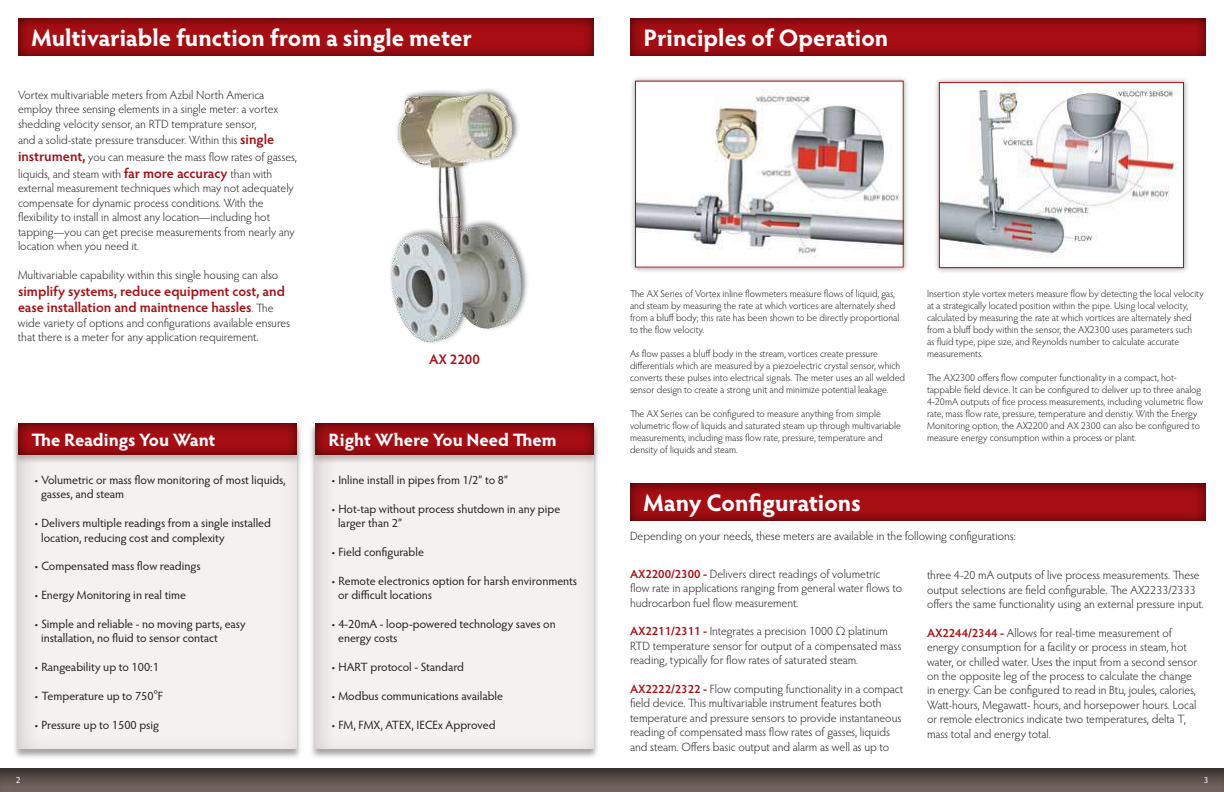
<style>
.page{position:relative;width:1224px;height:792px;background:#fff}
.page>*{position:absolute;margin:0;border:0;box-sizing:border-box;transform-origin:0 0}
.t1{font:700 24px "Hypatia Sans Pro";color:#fff}
.t2{font:700 18px "Hypatia Sans Pro";color:#fff}
.t3{font:600 14px/16.8px "Hypatia Sans Pro";color:#a70e13}
.t4{font:300 12px/14.4px "Hypatia Sans Pro";color:#231f20}
.t5{font:12px/14.4px "Hypatia Sans Pro";color:#231f20}
.t6{font:300 10px/12px "Hypatia Sans Pro";color:#231f20}
.t7{font:9px "Hypatia Sans Pro";color:#fff}
.s1{font-weight:600;font-size:14px;color:#a70e13}
.s2{font-weight:300;font-size:12px;color:#231f20}
.s3{font-weight:600;color:#a70e13}
</style>
<div class="page">
<div style="left:0;top:768px;width:1224px;height:24px;background:#231f20;opacity:.75"></div>
<div style="left:310px;top:422px;width:290px;height:337px;background:#231f20;opacity:.4"></div>
<div style="left:314px;top:421px;width:280px;height:328px;background:#f4f1f0"></div>
<div style="left:12px;top:423px;width:291px;height:336px;background:#231f20;opacity:.4"></div>
<div style="left:18px;top:422px;width:280px;height:327px;background:#f4f1f0"></div>
<div style="left:17px;top:17px;width:578px;height:40px;background:#231f20;opacity:.75"></div>
<div style="left:310px;top:422px;width:290px;height:43px;background:#746460;opacity:.4"></div>
<div style="left:314px;top:422px;width:281px;height:34px;background:#231f20;opacity:.75"></div>
<div style="left:12px;top:422px;width:291px;height:43px;background:#746460;opacity:.4"></div>
<div style="left:17px;top:422px;width:281px;height:34px;background:#231f20;opacity:.75"></div>
<div style="left:629px;top:17px;width:578px;height:40px;background:#231f20;opacity:.75"></div>
<div style="left:630px;top:75px;width:279px;height:198px;background:#231f20;opacity:.4"></div>
<img style="left:637px;top:83px;width:265px;height:183px">
<div style="left:933px;top:77px;width:256px;height:197px;background:#231f20;opacity:.4"></div>
<img style="left:941px;top:84px;width:241px;height:182px">
<div style="left:939px;top:82px;width:245px;height:186px;border:1px solid #a70e13"></div>
<img style="left:390px;top:89px;width:138px;height:255px">
<div style="left:629px;top:483px;width:578px;height:40px;background:#231f20;opacity:.75"></div>
<h1 class="t1" style="left:32px;top:20px;width:442px">Multivariable function from a single meter</h1>
<p class="t4" style="left:18px;top:87px;width:261px">Vortex multivariable meters from Azbil North America employ three sensing elements in a single meter: a vortex shedding velocity sensor, an RTD temprature sensor,</p>
<p class="t4" style="left:18px;top:132px;width:280px;line-height:16.8px">and a solid-state pressure transducer. Within this <span class="s1">single instrument,</span> you can measure the mass flow rates of gasses, liquids, and steam with <span class="s1">far more accuracy</span> than with</p>
<p class="t4" style="left:18px;top:181px;width:278px">external measurement techniques which may not adequately compensate for dynamic process conditions. With the flexibility to install in almost any location—including hot tapping—you can get precise measurements from nearly any location when you need it.</p>
<p class="t4" style="left:18px;top:267px;width:262px">Multivariable capability within this single housing can also</p>
<p class="t3" style="left:18px;top:282px;width:269px">simplify systems, reduce equipment cost, and ease installation and maintnence hassles<span class="s2">. The</span></p>
<p class="t4" style="left:18px;top:315px;width:274px">wide variety of options and configurations available ensures that there is a meter for any application requirement.</p>
<p class="t3" style="left:429px;top:350px;width:52px">AX 2200</p>
<h2 class="t2" style="left:32px;top:427px;width:185px">The Readings You Want</h2>
<h2 class="t2" style="left:328px;top:427px;width:230px">Right Where You Need Them</h2>
<p class="t5" style="left:41px;top:472px;width:246px;text-indent:-7px">• Volumetric or mass flow monitoring of most liquids, gasses, and steam</p>
<p class="t5" style="left:41px;top:516px;width:231px;text-indent:-7px">• Delivers multiple readings from a single installed location, reducing cost and complexity</p>
<p class="t5" style="left:34px;top:559px;width:168px">• Compensated mass flow readings</p>
<p class="t5" style="left:34px;top:588px;width:154px">• Energy Monitoring in real time</p>
<p class="t5" style="left:41px;top:616px;width:206px;text-indent:-7px">• Simple and reliable - no moving parts, easy installation, no fluid to sensor contact</p>
<p class="t5" style="left:34px;top:660px;width:126px">• Rangeability up to 100:1</p>
<p class="t5" style="left:34px;top:688px;width:130px">• Temperature up to 750ºF</p>
<p class="t5" style="left:34px;top:717px;width:126px">• Pressure up to 1500 psig</p>
<p class="t5" style="left:331px;top:472px;width:178px">• Inline install in pipes from 1/2” to 8”</p>
<p class="t5" style="left:338px;top:501px;width:224px;text-indent:-7px">• Hot-tap without process shutdown in any pipe larger than 2”</p>
<p class="t5" style="left:331px;top:544px;width:94px">• Field configurable</p>
<p class="t5" style="left:338px;top:573px;width:241px;text-indent:-7px">• Remote electronics option for harsh environments or difficult locations</p>
<p class="t5" style="left:338px;top:616px;width:219px;text-indent:-7px">• 4-20mA - loop-powered technology saves on energy costs</p>
<p class="t5" style="left:331px;top:660px;width:134px">• HART protocol - Standard</p>
<p class="t5" style="left:331px;top:688px;width:174px">• Modbus communications available</p>
<p class="t5" style="left:331px;top:717px;width:166px">• FM, FMX, ATEX, IECEx Approved</p>
<h1 class="t1" style="left:644px;top:20px;width:246px">Principles of Operation</h1>
<p class="t6" style="left:630px;top:287px;width:271px">The AX Series of Vortex inline flowmeters measure flows of liquid, gas, and steam by measuring the rate at which vortices are alternately shed from a bluff body; this rate has been shown to be directly proportional to the flow velocity.</p>
<p class="t6" style="left:630px;top:347px;width:277px">As flow passes a bluff body in the stream, vortices create pressure differentials which are measured by a piezoelectric crystal sensor, which converts these pulses into electrical signals. The meter uses an all welded sensor design to create a strong unit and minimize potential leakage.</p>
<p class="t6" style="left:630px;top:407px;width:272px">The AX Series can be configured to measure anything from simple volumetric flow of liquids and saturated steam up through multivariable measurements, including mass flow rate, pressure, temperature and density of liquids and steam.</p>
<h1 class="t1" style="left:644px;top:486px;width:219px">Many Configurations</h1>
<p class="t6" style="left:927px;top:287px;width:278px">Insertion style vortex meters measure flow by detecting the local velocity at a strategically located position within the pipe. Using local velocity, calculated by measuring the rate at which vortices are alternately shed from a bluff body within the sensor, the AX2300 uses parameters such<br>as fluid type, pipe size, and Reynolds number to calculate accurate measurements.</p>
<p class="t6" style="left:927px;top:371px;width:278px">The AX2300 offers flow computer functionality in a compact, hot&shy;tappable field device. It can be configured to deliver up to three analog 4-20mA outputs of fice process measurements, including volumetric flow rate, mass flow rate, pressure, temperature and denstiy. With the Energy Monitoring option, the AX2200 and AX 2300 can also be configured to measure energy consumption within a process or plant.</p>
<p class="t4" style="left:630px;top:529px;width:387px">Depending on your needs, these meters are available in the following configurations:</p>
<p class="t4" style="left:630px;top:566px;width:274px"><span class="s3">AX2200/2300 -</span> Delivers direct readings of volumetric flow rate in applications ranging from general water flows to hudrocarbon fuel flow measurement.</p>
<p class="t4" style="left:630px;top:624px;width:273px"><span class="s3">AX2211/2311 -</span> Integrates a precision 1000 Ω platinum<br>RTD temperature sensor for output of a compensated mass reading, typically for flow rates of saturated steam.</p>
<p class="t4" style="left:630px;top:681px;width:275px"><span class="s3">AX2222/2322 -</span> Flow computing functionality in a compact field device. This multivariable instrument features both temperature and pressure sensors to provide instantaneous reading of compensated mass flow rates of gasses, liquids and steam. Offers basic output and alarm as well as up to</p>
<p class="t4" style="left:927px;top:568px;width:279px">three 4-20 mA outputs of live process measurements. These output selections are field configurable. The AX2233/2333 offers the same functionality using an external pressure input.</p>
<p class="t4" style="left:927px;top:625px;width:272px"><span class="s3">AX2244/2344 -</span> Allows for real-time measurement of energy consumption for a facility or process in steam, hot water, or chilled water. Uses the input from a second sensor on the opposite leg of the process to calculate the change in energy. Can be configured to read in Btu, joules, calories, Watt-hours, Megawatt- hours, and horsepower hours. Local or remole electronics indicate two temperatures, delta T, mass total and energy total.</p>
<p class="t7" style="left:16px;top:773px;width:6px">2</p>
<p class="t7" style="left:1204px;top:773px;width:6px">3</p>
</div>
